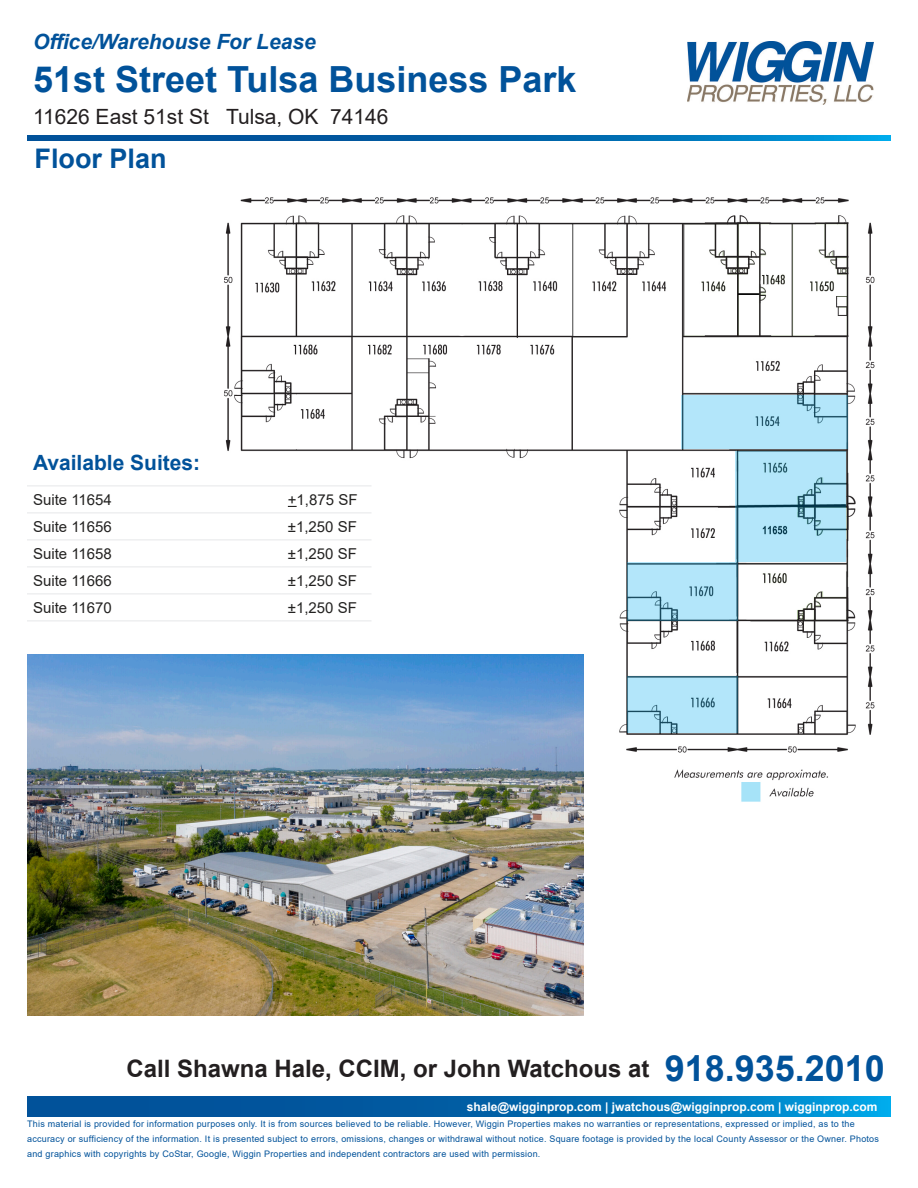
<style>
.page{position:relative;width:918px;height:1188px;background:#fff}
.page>*{position:absolute;margin:0;border:0;box-sizing:border-box;transform-origin:0 0}
.t1{font:700 36px "Arial";color:#01529a}
.t2{font:700 27px "Arial";color:#01529a}
.t3{font:700 24px "Arial";color:#231f20}
.t4{font:21px "Arial";color:#231f20}
.t5{font:italic 700 21px "Arial";color:#01529a}
.t6{font:700 21px "Arial";color:#01529a}
.t7{font:15px "Arial";color:#232221}
.t8{font:700 12px "Arial";color:#fff}
.t9{font:9px/15px "Arial";letter-spacing:.025em;color:#01529a}
.s1{font-size:36px;color:#01529a}
</style>
<div class="page">
<svg style="left:27px;top:1097px;width:864px;height:20px;background:#0068ad"></svg>
<svg style="left:27px;top:135px;width:864px;height:6px;background:#0068ae"></svg>
<img style="left:688px;top:41px;width:185px;height:63px">
<img style="left:215px;top:197px;width:660px;height:614px">
<hr style="left:27px;top:486px;width:255px;height:1px;background:#e6e7e9">
<hr style="left:282px;top:486px;width:90px;height:1px;background:#e6e7e9">
<hr style="left:27px;top:513px;width:255px;height:1px;background:#e6e7e9">
<hr style="left:282px;top:513px;width:90px;height:1px;background:#e6e7e9">
<hr style="left:27px;top:540px;width:255px;height:1px;background:#e6e7e9">
<hr style="left:282px;top:540px;width:90px;height:1px;background:#e6e7e9">
<hr style="left:27px;top:567px;width:255px;height:1px;background:#e6e7e9">
<hr style="left:282px;top:567px;width:90px;height:1px;background:#e6e7e9">
<hr style="left:27px;top:594px;width:255px;height:1px;background:#e6e7e9">
<hr style="left:282px;top:594px;width:90px;height:1px;background:#e6e7e9">
<hr style="left:27px;top:621px;width:255px;height:1px;background:#e6e7e9">
<hr style="left:282px;top:621px;width:90px;height:1px;background:#e6e7e9">
<img style="left:27px;top:654px;width:556px;height:361px">
<svg style="left:681px;top:395px;width:167px;height:54px;background:#acdff3"></svg>
<svg style="left:735px;top:451px;width:111px;height:111px;background:#a5d9ec"></svg>
<svg style="left:627px;top:563px;width:111px;height:58px;background:#a2d5e9"></svg>
<svg style="left:627px;top:676px;width:111px;height:56px;background:#a5d8ec"></svg>
<h3 class="t5" style="left:33px;top:27px;width:284px">Office/Warehouse For Lease</h3>
<h1 class="t1" style="left:33px;top:54px;width:545px">51st Street Tulsa Business Park</h1>
<h3 class="t4" style="left:33px;top:102px;width:357px">11626 East 51st St Tulsa, OK 74146</h3>
<p class="t2" style="left:35px;top:140px;width:134px">Floor Plan</p>
<p class="t6" style="left:33px;top:448px;width:169px">Available Suites:</p>
<p class="t7" style="left:33px;top:489px;width:80px">Suite 11654</p>
<p class="t7" style="left:288px;top:489px;width:71px">+1,875 SF</p>
<p class="t7" style="left:33px;top:516px;width:80px">Suite 11656</p>
<p class="t7" style="left:288px;top:516px;width:71px">±1,250 SF</p>
<p class="t7" style="left:33px;top:543px;width:80px">Suite 11658</p>
<p class="t7" style="left:288px;top:543px;width:71px">±1,250 SF</p>
<p class="t7" style="left:33px;top:570px;width:80px">Suite 11666</p>
<p class="t7" style="left:288px;top:570px;width:71px">±1,250 SF</p>
<p class="t7" style="left:33px;top:597px;width:80px">Suite 11670</p>
<p class="t7" style="left:288px;top:597px;width:71px">±1,250 SF</p>
<h3 class="t3" style="left:126px;top:1052px;width:760px">Call Shawna Hale, CCIM, or John Watchous at <span class="s1">918.935.2010</span></h3>
<h3 class="t8" style="left:467px;top:1099px;width:412px">shale@wigginprop.com | jwatchous@wigginprop.com | wigginprop.com</h3>
<p class="t9" style="left:27px;top:1117px;width:853px">This material is provided for information purposes only. It is from sources believed to be reliable. However, Wiggin Properties makes no warranties or representations, expressed or implied, as to the accuracy or sufficiency of the information. It is presented subject to errors, omissions, changes or withdrawal without notice. Square footage is provided by the local County Assessor or the Owner. Photos and graphics with copyrights by CoStar, Google, Wiggin Properties and independent contractors are used with permission.</p>
</div>
